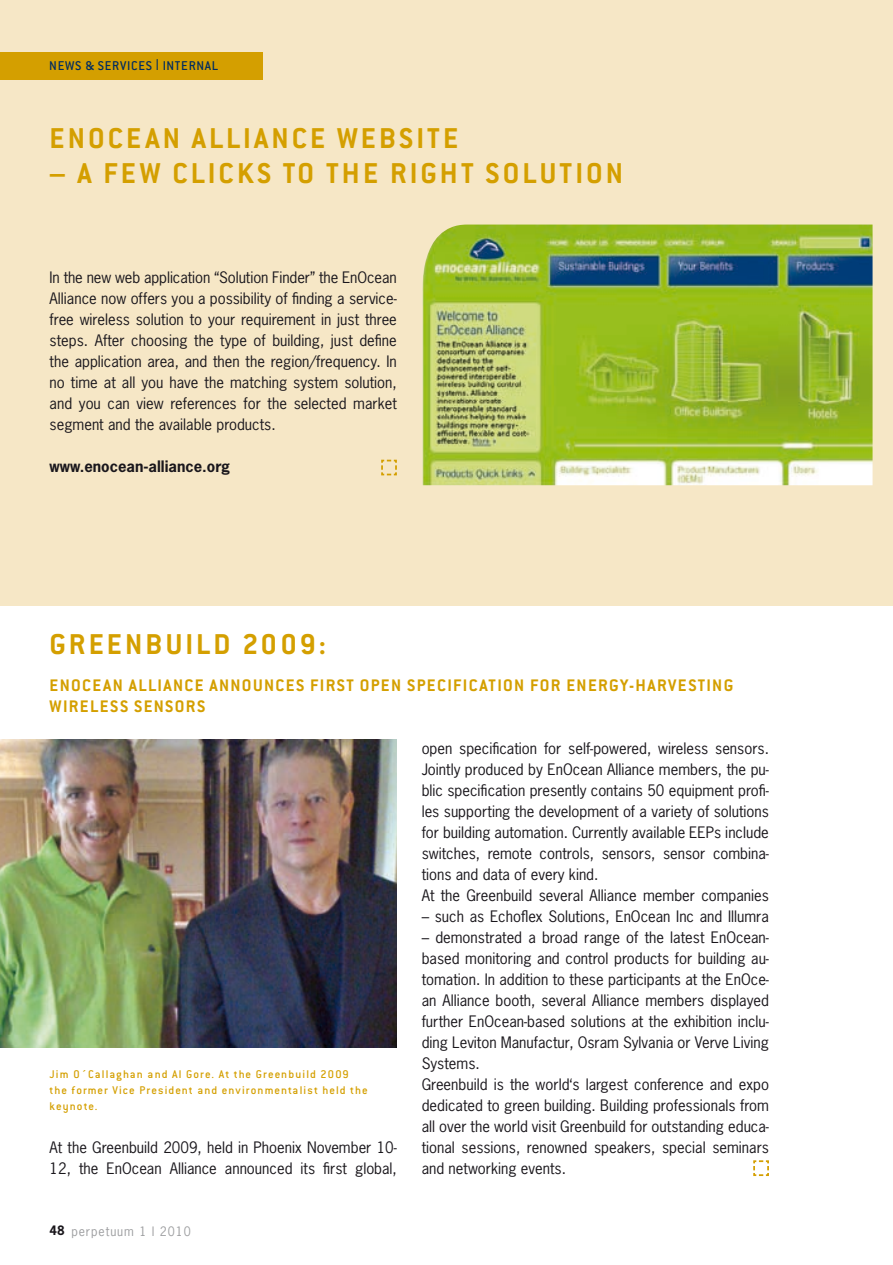
<style>
.page{position:relative;width:893px;height:1265px;background:#fff}
.page>*{position:absolute;margin:0;border:0;box-sizing:border-box;transform-origin:0 0}
.t1{font:700 31.5px "Conduit ITC";letter-spacing:.1em;color:#d49f00}
.t2{font:700 18.38px/21px "Conduit ITC";letter-spacing:.075em;color:#d49f00}
.t3{font:14.88px/21px "News Gothic";color:#1a171c}
.t4{font:700 14.88px "News Gothic";color:#1a171c}
.t5{font:500 14px "Conduit ITC";letter-spacing:.05em;color:#002c60}
.t6{font:500 12.25px/15.8px "Conduit ITC";letter-spacing:.085em;color:#d49f00}
.t7{font:12.25px "News Gothic";letter-spacing:.075em;color:#9d9ea0}
.s1{font-family:"News Gothic";font-weight:400}
.s2{font-weight:700;color:#1a171c}
</style>
<div class="page">
<div style="left:0;top:0;width:893px;height:605px;background:#f6e7c6"></div>
<img style="left:422px;top:225px;width:450px;height:260px">
<div style="left:0;top:52px;width:263px;height:27px;background:#d49f00"></div>
<svg style="left:753px;top:1160px;width:16px;height:16px"></svg>
<img style="left:0;top:739px;width:397px;height:309px">
<svg style="left:381px;top:459px;width:16px;height:17px"></svg>
<p class="t5" style="left:49px;top:58px;width:171px">NEWS &amp; SERVICES <span class="s1">|</span> INTERNAL</p>
<h1 class="t1" style="left:50px;top:120px;width:20px">ENOCEAN</h1>
<h1 class="t1" style="left:192px;top:120px;width:18px">ALLIANCE</h1>
<h1 class="t1" style="left:337px;top:120px;width:78px">WEBSITE</h1>
<h1 class="t1" style="left:50px;top:155px;width:74px">– A FEW</h1>
<h1 class="t1" style="left:173px;top:155px;width:16px">CLIC</h1>
<h1 class="t1" style="left:237px;top:155px;width:107px">KSTO THE</h1>
<h1 class="t1" style="left:390px;top:155px;width:18px">RIGHT</h1>
<h1 class="t1" style="left:486px;top:155px;width:18px">SOLUTION</h1>
<p class="t3" style="left:50px;top:267px;width:349px;text-align:justify">In the new web application “Solution Finder” the EnOcean Alliance now offers you a possibility of finding a service&shy;free wireless solution to your requirement in just three steps. After choosing the type of building, just define the application area, and then the region/frequency. In no time at all you have the matching system solution, and you can view references for the selected market segment and the available products.</p>
<p class="t4" style="left:50px;top:457px;width:182px">www.enocean-alliance.org</p>
<h1 class="t1" style="left:50px;top:626px;width:278px">GREENBUILD 2009:</h1>
<p class="t2" style="left:50px;top:674px;width:685px">ENOCEAN ALLIANCE ANNOUNCES FIRST OPEN SPECIFICATION FOR ENERGY-HARVESTING<br>WIRELESS SENSORS</p>
<p class="t6" style="left:50px;top:1066px;width:320px">Jim O´Callaghan and Al Gore. At the Greenbuild 2009 the former Vice President and environmentalist held the keynote.</p>
<p class="t3" style="left:50px;top:1136px;width:349px">At the Greenbuild 2009, held in Phoenix November 10-<br>12, the EnOcean Alliance announced its first global,</p>
<p class="t7" style="left:50px;top:1223px;width:143px"><span class="s2">48</span> perpetuum 1 | 2010</p>
<p class="t3" style="left:422px;top:737px;width:349px">open specification for self-powered, wireless sensors.<br>Jointly produced by EnOcean Alliance members, the pu&shy;blic specification presently contains 50 equipment profi&shy;les supporting the development of a variety of solutions for building automation. Currently available EEPs include switches, remote controls, sensors, sensor combina&shy;tions and data of every kind.<br>At the Greenbuild several Alliance member companies</p>
<p class="t3" style="left:422px;top:905px;width:349px">– such as Echoflex Solutions, EnOcean Inc and Illumra</p>
<p class="t3" style="left:422px;top:926px;width:349px">– demonstrated a broad range of the latest EnOcean&shy;based monitoring and control products for building au&shy;tomation. In addition to these participants at the EnOce&shy;an Alliance booth, several Alliance members displayed further EnOcean-based solutions at the exhibition inclu&shy;ding Leviton Manufactur, Osram Sylvania or Verve Living Systems.<br>Greenbuild is the world‘s largest conference and expo dedicated to green building. Building professionals from all over the world visit Greenbuild for outstanding educa&shy;tional sessions, renowned speakers, special seminars and networking events.</p>
</div>
